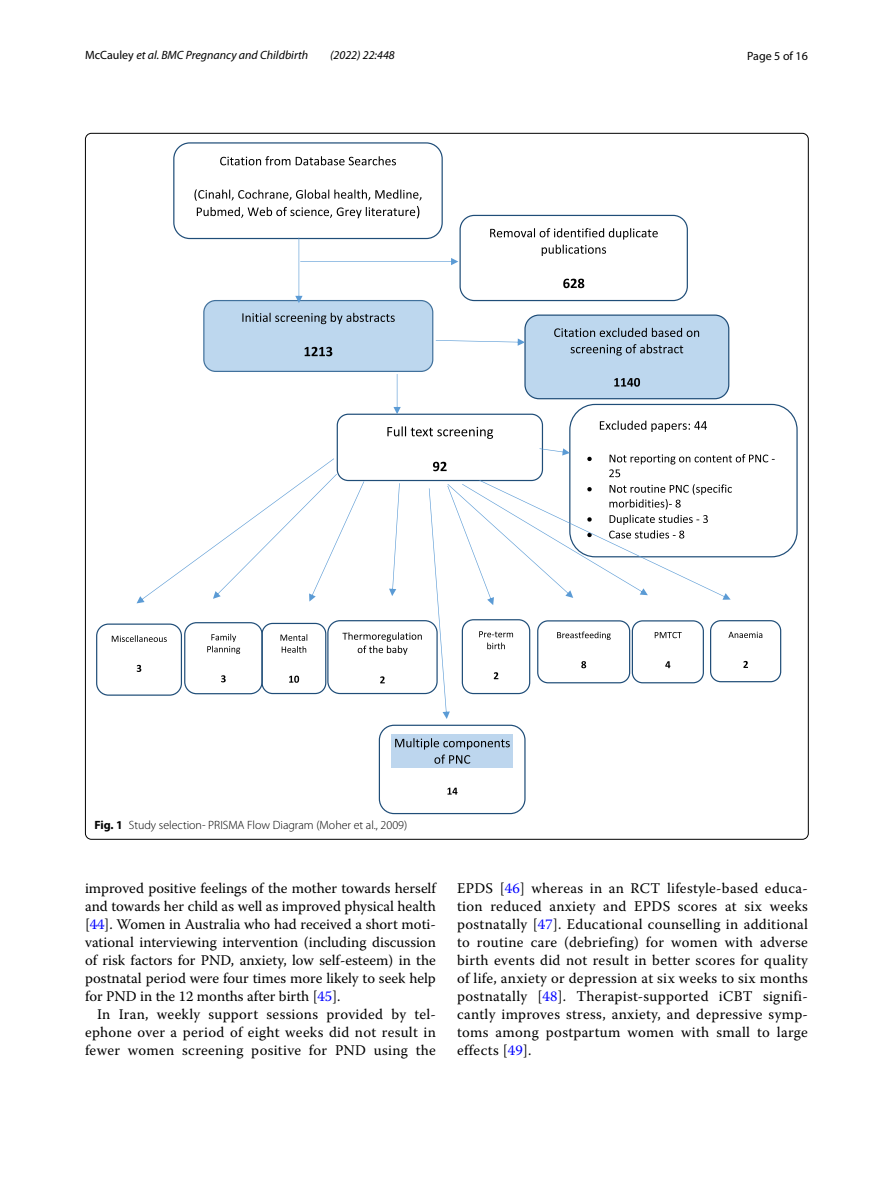
<style>
.page{position:relative;width:893px;height:1187px;background:#fff}
.page>*{position:absolute;margin:0;border:0;box-sizing:border-box;transform-origin:0 0}
.t1{font:14.7px/18px "Warnock Pro";letter-spacing:.02em;color:#000;text-align:justify}
.t2{font:300 12px "Myriad Pro";color:#000}
.t3{font:italic 12px "Myriad Pro";color:#000}
.t4{font:12px "Myriad Pro";color:#000}
.s1{font-style:normal}
.s2{font-weight:700}
.s3{color:#00f}
</style>
<div class="page">
<div style="left:173px;top:142px;width:270px;height:97px;border:1px solid #1f4d78;border-radius:16px"></div>
<svg style="left:220px;top:156px;width:176px;height:9px"></svg>
<div style="left:379px;top:724px;width:147px;height:90px;border:1px solid #1f4d78;border-radius:15px"></div>
<div style="left:391px;top:734px;width:122px;height:16px;background:#bdd6ee"></div>
<div style="left:391px;top:750px;width:122px;height:17px;background:#bdd6ee"></div>
<svg style="left:395px;top:738px;width:115px;height:25px"></svg>
<svg style="left:447px;top:787px;width:10px;height:7px"></svg>
<div style="left:710px;top:620px;width:71px;height:62px;border:1px solid #1f4d78;border-radius:10px"></div>
<div style="left:96px;top:623px;width:86px;height:72px;border:1px solid #1f4d78;border-radius:12px"></div>
<svg style="left:112px;top:189px;width:663px;height:530px"></svg>
<p class="t3" style="left:85px;top:48px;width:225px"><span class="s1">McCauley</span> et al. BMC Pregnancy and Childbirth</p>
<p class="t3" style="left:330px;top:48px;width:66px">(2022) 22:448</p>
<p class="t4" style="left:747px;top:48px;width:62px">Page 5 of 16</p>
<p class="t2" style="left:94px;top:818px;width:314px"><span class="s2">Fig. 1</span> Study selection- PRISMA Flow Diagram (Moher et al., 2009)</p>
<p class="t1" style="left:85px;top:879px;width:352px">improved positive feelings of the mother towards herself and towards her child as well as improved physical health [<span class="s3">44</span>]. Women in Australia who had received a short moti&shy;vational interviewing intervention (including discussion of risk factors for PND, anxiety, low self-esteem) in the postnatal period were four times more likely to seek help for PND in the 12 months after birth [<span class="s3">45</span>].</p>
<p class="t1" style="left:85px;top:1005px;width:352px;text-indent:12px">In Iran, weekly support sessions provided by tel&shy;ephone over a period of eight weeks did not result in fewer women screening positive for PND using the</p>
<p class="t1" style="left:457px;top:879px;width:352px">EPDS [<span class="s3">46</span>] whereas in an RCT lifestyle-based educa&shy;tion reduced anxiety and EPDS scores at six weeks postnatally [<span class="s3">47</span>]. Educational counselling in additional to routine care (debriefing) for women with adverse birth events did not result in better scores for quality of life, anxiety or depression at six weeks to six months postnatally [<span class="s3">48</span>]. Therapist-supported iCBT signifi&shy;cantly improves stress, anxiety, and depressive symp&shy;toms among postpartum women with small to large effects [<span class="s3">49</span>].</p>
</div>
